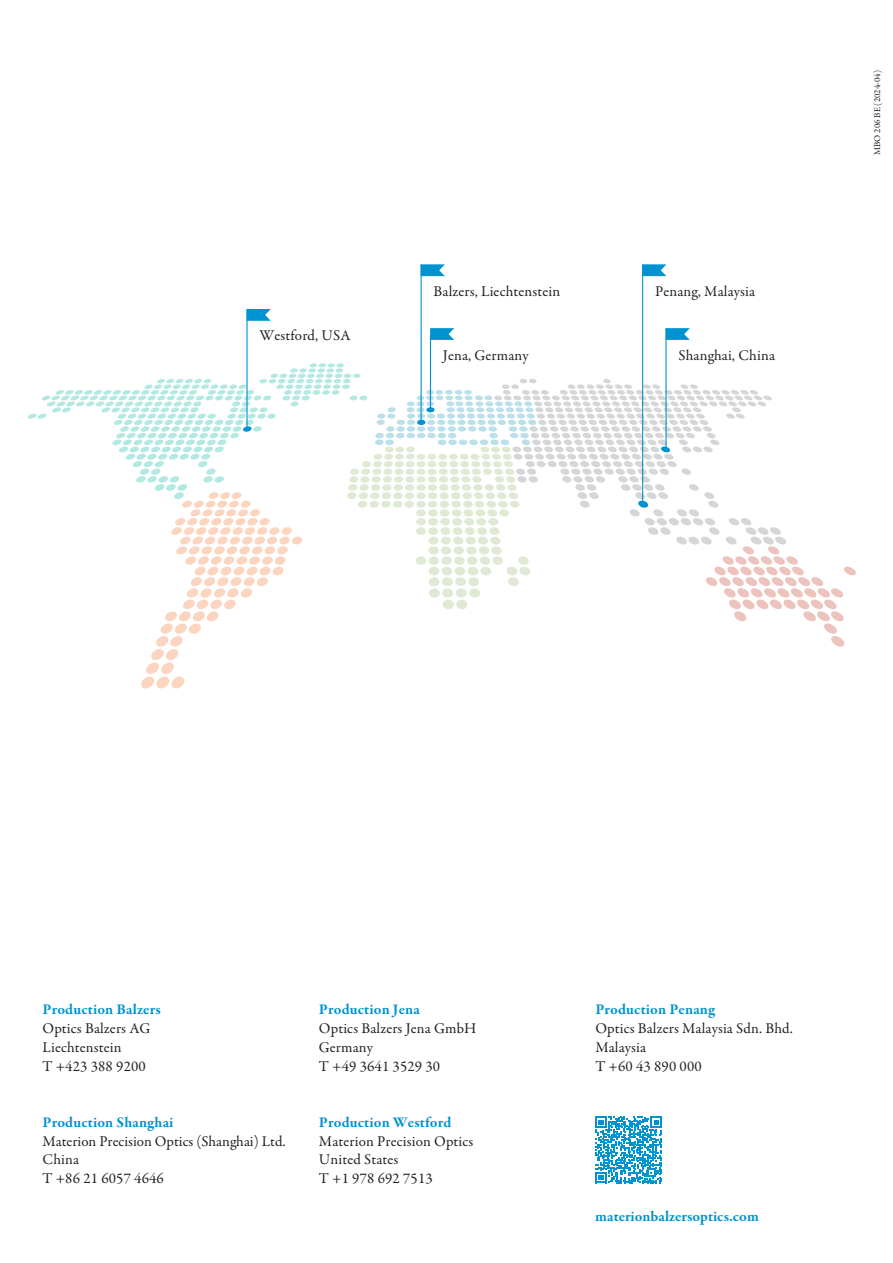
<style>
.page{position:relative;width:893px;height:1263px;background:#fff}
.page>*{position:absolute;margin:0;border:0;box-sizing:border-box;transform-origin:0 0}
.t1{font:15px/18.8px "Garamond Premr Pro";letter-spacing:.01em;color:#231f20}
.t2{font:700 15px "Garamond Premr Pro";letter-spacing:.01em;color:#0093d0}
.t3{font:9px "Garamond Premr Pro";color:#231f20}
</style>
<div class="page">
<svg style="left:28px;top:363px;width:333px;height:128px"></svg>
<svg style="left:502px;top:379px;width:284px;height:165px"></svg>
<svg style="left:347px;top:390px;width:189px;height:219px"></svg>
<svg style="left:706px;top:546px;width:150px;height:101px"></svg>
<svg style="left:141px;top:492px;width:161px;height:196px"></svg>
<svg style="left:243px;top:426px;width:9px;height:6px"></svg>
<div style="left:407px;top:413px;width:8px;height:6px;background:#bce0ea;border-radius:50%"></div>
<div style="left:417px;top:426px;width:8px;height:6px;background:#bce0ea;border-radius:50%"></div>
<svg style="left:638px;top:501px;width:11px;height:7px"></svg>
<svg style="left:660px;top:446px;width:11px;height:6px"></svg>
<div style="left:426px;top:407px;width:9px;height:5px;background:#0093d3;border-radius:50%"></div>
<div style="left:417px;top:420px;width:8px;height:5px;background:#0093d3;border-radius:50%"></div>
<svg style="left:595px;top:1116px;width:67px;height:67px"></svg>
<hr style="left:246px;top:309px;width:2px;height:119px;background:#0093d0">
<svg style="left:247px;top:309px;width:24px;height:12px"></svg>
<hr style="left:421px;top:264px;width:1px;height:157px;background:#0093d0">
<svg style="left:421px;top:264px;width:24px;height:12px"></svg>
<hr style="left:642px;top:264px;width:1px;height:239px;background:#0093d0">
<svg style="left:642px;top:264px;width:24px;height:12px"></svg>
<hr style="left:430px;top:335px;width:1px;height:74px;background:#0093d0">
<svg style="left:430px;top:328px;width:24px;height:12px"></svg>
<hr style="left:665px;top:328px;width:2px;height:121px;background:#0093d0">
<svg style="left:666px;top:328px;width:24px;height:12px"></svg>
<p class="t1" style="left:259px;top:327px;width:93px">Westford, USA</p>
<p class="t1" style="left:434px;top:282px;width:128px">Balzers, Liechtenstein</p>
<p class="t1" style="left:655px;top:282px;width:101px">Penang, Malaysia</p>
<p class="t1" style="left:443px;top:346px;width:87px">Jena, Germany</p>
<p class="t1" style="left:678px;top:346px;width:98px">Shanghai, China</p>
<p class="t3" style="left:872px;top:155px;width:87px;rotate:-90deg">MBO 206 BE (2024-04)</p>
<p class="t2" style="left:43px;top:1000px;width:120px">Production Balzers</p>
<p class="t1" style="left:43px;top:1019px;width:109px">Optics Balzers AG<br>Liechtenstein<br>T +423 388 9200</p>
<p class="t2" style="left:43px;top:1113px;width:132px">Production Shanghai</p>
<p class="t1" style="left:43px;top:1132px;width:245px">Materion Precision Optics (Shanghai) Ltd.<br>China<br>T +86 21 6057 4646</p>
<p class="t2" style="left:319px;top:1000px;width:102px">Production Jena</p>
<p class="t1" style="left:319px;top:1019px;width:159px">Optics Balzers Jena GmbH<br>Germany<br>T +49 3641 3529 30</p>
<p class="t2" style="left:319px;top:1113px;width:134px">Production Westford</p>
<p class="t1" style="left:319px;top:1132px;width:156px">Materion Precision Optics<br>United States<br>T +1 978 692 7513</p>
<p class="t2" style="left:595px;top:1000px;width:121px">Production Penang</p>
<p class="t1" style="left:595px;top:1019px;width:199px">Optics Balzers Malaysia Sdn. Bhd.<br>Malaysia<br>T +60 43 890 000</p>
<p class="t2" style="left:595px;top:1207px;width:165px">materionbalzersoptics.com</p>
</div>
